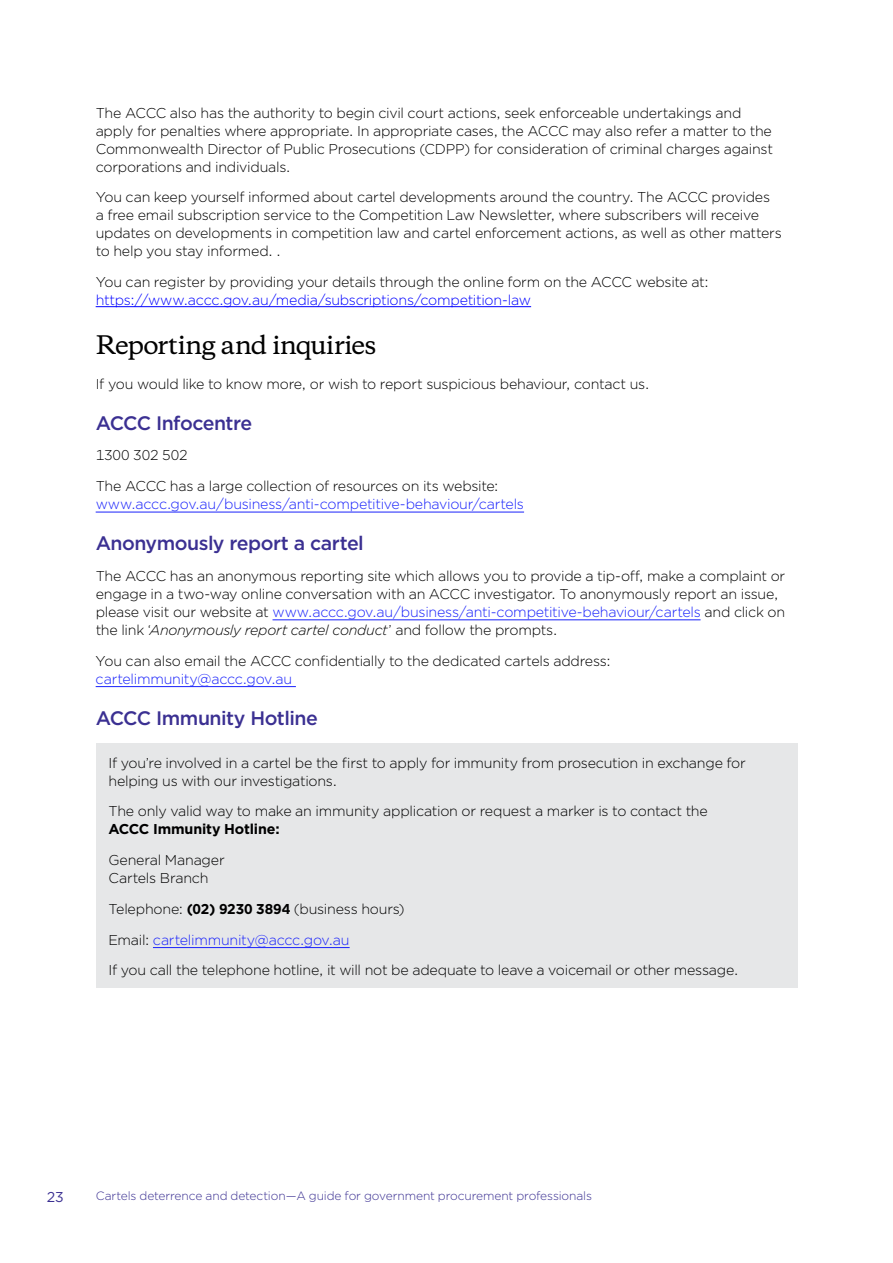
<style>
.page{position:relative;width:893px;height:1263px;background:#fff}
.page>*{position:absolute;margin:0;border:0;box-sizing:border-box;transform-origin:0 0}
.t1{font:500 24px "Copernicus";letter-spacing:-.035em;color:#000}
.t2{font:500 19.5px "Gotham";letter-spacing:-.025em;color:#3b3092}
.t3{font:300 14.25px/18px "Gotham";letter-spacing:-.02em;color:#000}
.t4{font:300 14.25px "Gotham";letter-spacing:-.015em;color:#1922fb}
.t5{font:300 14.25px "Gotham";letter-spacing:-.02em;color:#00f}
.t6{font:700 14.25px "Gotham";letter-spacing:-.01em;color:#000}
.t7{font:14.25px "Gotham";color:#3b3092}
.t8{font:300 12px "Gotham";letter-spacing:-.01em;color:#3b3092}
.s1{color:#1922fb}
.s2{font-style:italic}
.s3{font-weight:700}
</style>
<div class="page">
<hr style="left:96px;top:306px;width:435px;height:1px;background:#00f">
<hr style="left:96px;top:512px;width:428px;height:1px;background:#1922fb">
<hr style="left:272px;top:620px;width:429px;height:1px;background:#1922fb">
<hr style="left:96px;top:686px;width:200px;height:1px;background:#1922fb">
<div style="left:96px;top:743px;width:701px;height:245px;background:#e6e7e8"></div>
<hr style="left:153px;top:947px;width:197px;height:1px;background:#1922fb">
<p class="t3" style="left:96px;top:103px;width:679px">The ACCC also has the authority to begin civil court actions, seek enforceable undertakings and apply for penalties where appropriate. In appropriate cases, the ACCC may also refer a matter to the Commonwealth Director of Public Prosecutions (CDPP) for consideration of criminal charges against corporations and individuals.</p>
<p class="t3" style="left:96px;top:188px;width:688px">You can keep yourself informed about cartel developments around the country. The ACCC provides a free email subscription service to the Competition Law Newsletter, where subscribers will receive updates on developments in competition law and cartel enforcement actions, as well as other matters to help you stay informed. .</p>
<p class="t3" style="left:96px;top:273px;width:615px">You can register by providing your details through the online form on the ACCC website at:</p>
<p class="t5" style="left:96px;top:291px;width:437px">https://www.accc.gov.au/media/subscriptions/competition-law</p>
<h1 class="t1" style="left:96px;top:324px;width:283px">Reporting and inquiries</h1>
<p class="t3" style="left:96px;top:374px;width:555px">If you would like to know more, or wish to report suspicious behaviour, contact us.</p>
<h2 class="t2" style="left:96px;top:410px;width:158px">ACCC Infocentre</h2>
<p class="t3" style="left:96px;top:439px;width:404px;line-height:30.8px">1300 302 502<br>The ACCC has a large collection of resources on its website:</p>
<p class="t4" style="left:96px;top:495px;width:430px">www.accc.gov.au/business/anti-competitive-behaviour/cartels</p>
<h2 class="t2" style="left:96px;top:530px;width:270px">Anonymously report a cartel</h2>
<p class="t3" style="left:96px;top:566px;width:691px">The ACCC has an anonymous reporting site which allows you to provide a tip-off, make a complaint or engage in a two-way online conversation with an ACCC investigator. To anonymously report an issue, please visit our website at <span class="s1">www.accc.gov.au/business/anti-competitive-behaviour/cartels</span> and click on the link ‘<span class="s2">Anonymously report cartel conduct</span>’ and follow the prompts.</p>
<p class="t3" style="left:96px;top:651px;width:517px">You can also email the ACCC confidentially to the dedicated cartels address:</p>
<p class="t4" style="left:96px;top:669px;width:198px">cartelimmunity@accc.gov.au</p>
<h2 class="t2" style="left:96px;top:705px;width:224px">ACCC Immunity Hotline</h2>
<p class="t3" style="left:108px;top:753px;width:639px">If you’re involved in a cartel be the first to apply for immunity from prosecution in exchange for helping us with our investigations.</p>
<p class="t3" style="left:108px;top:802px;width:601px">The only valid way to make an immunity application or request a marker is to contact the</p>
<p class="t6" style="left:108px;top:820px;width:173px">ACCC Immunity Hotline:</p>
<p class="t3" style="left:108px;top:851px;width:118px">General Manager<br>Cartels Branch</p>
<p class="t3" style="left:108px;top:893px;width:631px;line-height:30.8px">Telephone: <span class="s3">(02) 9230 3894</span> (business hours)<br>Email: <span class="s1">cartelimmunity@accc.gov.au<br></span>If you call the telephone hotline, it will not be adequate to leave a voicemail or other message.</p>
<p class="t7" style="left:47px;top:1188px;width:18px">23</p>
<p class="t8" style="left:96px;top:1188px;width:498px">Cartels deterrence and detection—A guide for government procurement professionals</p>
</div>
